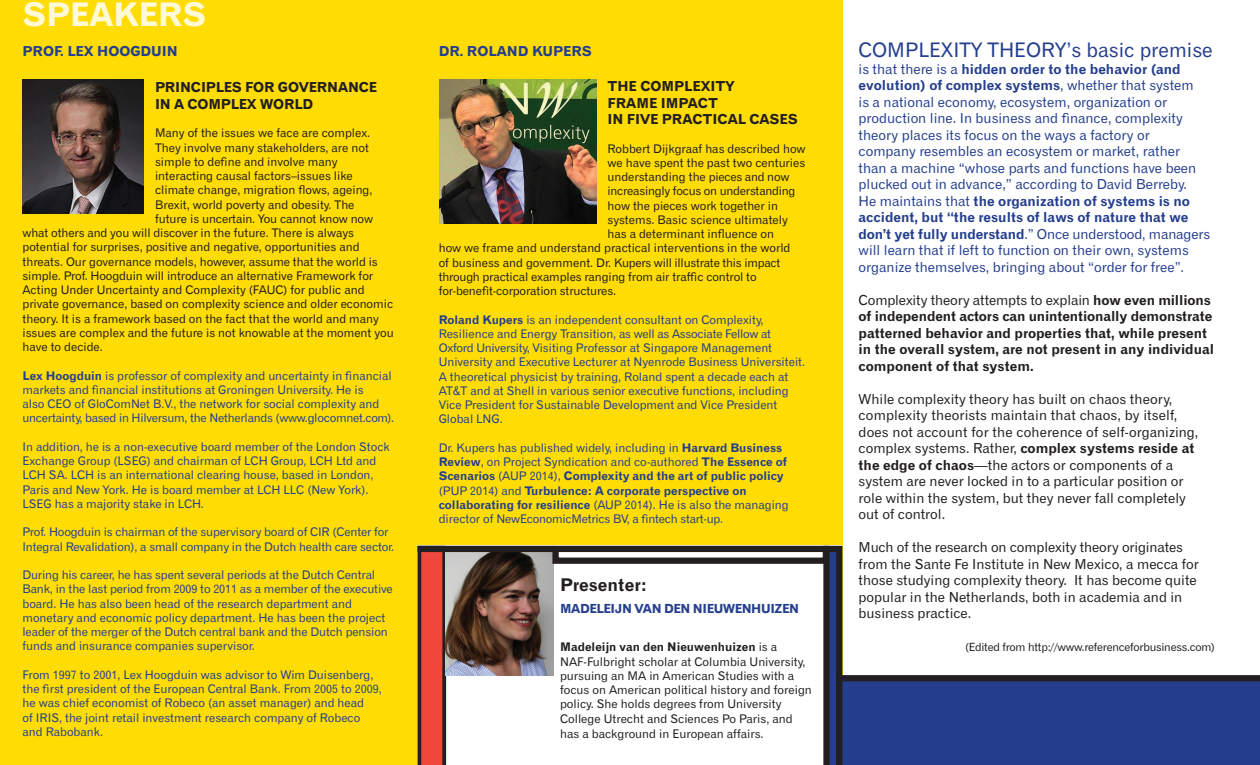
<style>
.page{position:relative;width:1260px;height:765px;background:#fff}
.page>*{position:absolute;margin:0;border:0;box-sizing:border-box;transform-origin:0 0}
.t1{font:32.5px "Gothic 720 BT Bold B";color:#fff}
.t2{font:20px "Gothic 720 BT Roman B";color:#253f8e}
.t3{font:17.5px "Gothic 720 BT Bold B";color:#231f20}
.t4{font:13.75px/16.5px "Gothic 720 BT Roman B";color:#231f20}
.t5{font:13.75px/16.5px "Gothic 720 BT Roman B";color:#253f8e}
.t6{font:13.75px/16.5px "Gothic 720 BT Bold B";color:#231f20}
.t7{font:13.75px/16.5px "Gothic 720 BT Bold B";color:#253f8e}
.t8{font:12.5px "Gothic 720 BT Bold B";letter-spacing:-.03em;color:#253f8e}
.t9{font:11.88px/14.2px "Gothic 720 BT Roman B";color:#253f8e}
.t10{font:11.88px/14.4px "Gothic 720 BT Roman B";color:#231f20}
.t11{font:11.88px/14.2px "Gothic 720 BT Roman B";letter-spacing:-.02em;color:#253f8e}
.t12{font:11.88px/14.2px "Gothic 720 BT Bold B";color:#253f8e}
.t13{font:11.88px "Gothic 720 BT Roman B";letter-spacing:-.02em;color:#231f20}
.t14{font:11.88px "Gothic 720 BT Bold B";color:#231f20}
.t15{font:11.25px "Gothic 720 BT Roman B";letter-spacing:-.02em;color:#231f20}
.s1{font-family:"Gothic 720 BT Bold B"}
.s2{font-family:"Gothic 720 BT Roman B"}
</style>
<div class="page">
<div style="left:0;top:0;width:842px;height:765px;background:#ffdc03"></div>
<img style="left:23px;top:80px;width:121px;height:133px">
<img style="left:439px;top:80px;width:157px;height:143px">
<div style="left:418px;top:546px;width:424px;height:219px;background:#fff"></div>
<svg style="left:418px;top:552px;width:28px;height:213px;background:#bf4038"></svg>
<img style="left:446px;top:552px;width:107px;height:124px">
<div style="left:418px;top:546px;width:135px;height:6px;background:#231f20"></div>
<div style="left:552px;top:546px;width:277px;height:18px;border:6px solid #231f20"></div>
<svg style="left:823px;top:546px;width:437px;height:219px"></svg>
<h1 class="t1" style="left:22px;top:-5px;width:185px">SPEAKERS</h1>
<p class="t7" style="left:22px;top:42px;width:157px">PROF. LEX HOOGDUIN</p>
<p class="t6" style="left:155px;top:79px;width:224px">PRINCIPLES FOR GOVERNANCE<br>IN A COMPLEX WORLD</p>
<p class="t10" style="left:155px;top:126px;width:217px">Many of the issues we face are complex.</p>
<p class="t10" style="left:155px;top:140px;width:215px">They involve many stakeholders, are not</p>
<p class="t10" style="left:155px;top:154px;width:184px">simple to define and involve many</p>
<p class="t10" style="left:155px;top:168px;width:199px">interacting causal factors–issues like</p>
<p class="t10" style="left:155px;top:183px;width:219px">climate change, migration flows, ageing,</p>
<p class="t10" style="left:155px;top:197px;width:201px">Brexit, world poverty and obesity. The</p>
<p class="t10" style="left:155px;top:211px;width:220px">future is uncertain. You cannot know now</p>
<p class="t10" style="left:22px;top:225px;width:333px">what others and you will discover in the future. There is always</p>
<p class="t10" style="left:22px;top:240px;width:339px">potential for surprises, positive and negative, opportunities and</p>
<p class="t10" style="left:22px;top:254px;width:357px">threats. Our governance models, however, assume that the world is</p>
<p class="t10" style="left:22px;top:268px;width:352px">simple. Prof. Hoogduin will introduce an alternative Framework for</p>
<p class="t10" style="left:22px;top:282px;width:344px">Acting Under Uncertainty and Complexity (FAUC) for public and</p>
<p class="t10" style="left:22px;top:297px;width:372px">private governance, based on complexity science and older economic</p>
<p class="t10" style="left:22px;top:311px;width:358px">theory. It is a framework based on the fact that the world and many</p>
<p class="t10" style="left:22px;top:325px;width:373px">issues are complex and the future is not knowable at the moment you</p>
<p class="t10" style="left:22px;top:339px;width:82px">have to decide.</p>
<p class="t9" style="left:22px;top:368px;width:373px"><span class="s1">Lex Hoogduin</span> is professor of complexity and uncertainty in financial markets and financial institutions at Groningen University. He is<br>also CEO of GloComNet B.V., the network for social complexity and uncertainty, based in Hilversum, the Netherlands (www.glocomnet.com).</p>
<p class="t9" style="left:22px;top:439px;width:369px">In addition, he is a non-executive board member of the London Stock Exchange Group (LSEG) and chairman of LCH Group, LCH Ltd and LCH SA. LCH is an international clearing house, based in London, Paris and New York. He is board member at LCH LLC (New York).<br>LSEG has a majority stake in LCH.</p>
<p class="t9" style="left:22px;top:525px;width:373px">Prof. Hoogduin is chairman of the supervisory board of CIR (Center for<br>Integral Revalidation), a small company in the Dutch health care sector.</p>
<p class="t9" style="left:22px;top:568px;width:372px">During his career, he has spent several periods at the Dutch Central Bank, in the last period from 2009 to 2011 as a member of the executive board. He has also been head of the research department and monetary and economic policy department. He has been the project leader of the merger of the Dutch central bank and the Dutch pension funds and insurance companies supervisor.</p>
<p class="t9" style="left:22px;top:667px;width:361px">From 1997 to 2001, Lex Hoogduin was advisor to Wim Duisenberg, the first president of the European Central Bank. From 2005 to 2009, he was chief economist of Robeco (an asset manager) and head<br>of IRIS, the joint retail investment research company of Robeco and Rabobank.</p>
<p class="t7" style="left:439px;top:43px;width:155px">DR. ROLAND KUPERS</p>
<p class="t6" style="left:608px;top:78px;width:192px">THE COMPLEXITY<br>FRAME IMPACT<br>IN FIVE PRACTICAL CASES</p>
<p class="t10" style="left:608px;top:141px;width:200px">Robbert Dijkgraaf has described how</p>
<p class="t10" style="left:608px;top:155px;width:199px">we have spent the past two centuries</p>
<p class="t10" style="left:608px;top:169px;width:183px">understanding the pieces and now</p>
<p class="t13" style="left:608px;top:184px;width:190px">increasingly focus on understanding</p>
<p class="t10" style="left:608px;top:198px;width:172px">how the pieces work together in</p>
<p class="t10" style="left:608px;top:212px;width:182px">systems. Basic science ultimately</p>
<p class="t10" style="left:608px;top:226px;width:168px">has a determinant influence on</p>
<p class="t10" style="left:439px;top:241px;width:353px">how we frame and understand practical interventions in the world</p>
<p class="t13" style="left:439px;top:255px;width:343px">of business and government. Dr. Kupers will illustrate this impact</p>
<p class="t10" style="left:439px;top:269px;width:319px">through practical examples ranging from air traffic control to</p>
<p class="t10" style="left:439px;top:283px;width:179px">for-benefit-corporation structures.</p>
<p class="t9" style="left:439px;top:312px;width:368px"><span class="s1">Roland Kupers</span> is an independent consultant on Complexity, Resilience and Energy Transition, as well as Associate Fellow at Oxford University, Visiting Professor at Singapore Management University and Executive Lecturer at Nyenrode Business Universiteit.<br>A theoretical physicist by training, Roland spent a decade each at AT&amp;T and at Shell in various senior executive functions, including Vice President for Sustainable Development and Vice President Global LNG.</p>
<p class="t9" style="left:439px;top:440px;width:350px">Dr. Kupers has published widely, including in <span class="s1">Harvard Business<br>Review</span>, on Project Syndication and co-authored <span class="s1">The Essence of</span></p>
<p class="t12" style="left:439px;top:469px;width:347px">Scenarios <span class="s2">(AUP 2014),</span> Complexity and the art of public policy <span class="s2">(PUP 2014) and</span> Turbulence: A corporate perspective on</p>
<p class="t11" style="left:439px;top:497px;width:352px"><span class="s1">collaborating for resilience</span> (AUP 2014). He is also the managing director of NewEconomicMetrics BV, a fintech start-up.</p>
<h3 class="t3" style="left:560px;top:574px;width:88px">Presenter:</h3>
<p class="t8" style="left:560px;top:601px;width:241px">MADELEIJN VAN DEN NIEUWENHUIZEN</p>
<p class="t14" style="left:560px;top:640px;width:219px">Madeleijn van den Nieuwenhuizen <span class="s2">is a</span></p>
<p class="t10" style="left:560px;top:654px;width:253px">NAF-Fulbright scholar at Columbia University, pursuing an MA in American Studies with a focus on American political history and foreign policy. She holds degrees from University College Utrecht and Sciences Po Paris, and has a background in European affairs.</p>
<h2 class="t2" style="left:859px;top:38px;width:356px">COMPLEXITY THEORY’s basic premise</h2>
<p class="t7" style="left:859px;top:61px;width:337px"><span class="s2">is that there is a</span> hidden order to the behavior (and evolution) of complex systems<span class="s2">, whether that system</span></p>
<p class="t5" style="left:859px;top:94px;width:339px">is a national economy, ecosystem, organization or production line. In business and finance, complexity theory places its focus on the ways a factory or company resembles an ecosystem or market, rather than a machine “whose parts and functions have been plucked out in advance,” according to David Berreby.</p>
<p class="t7" style="left:859px;top:193px;width:333px"><span class="s2">He maintains that</span> the organization of systems is no accident, but “the results of laws of nature that we</p>
<p class="t5" style="left:859px;top:226px;width:353px"><span class="s1">don’t yet fully understand</span>.” Once understood, managers will learn that if left to function on their own, systems organize themselves, bringing about “order for free”.</p>
<p class="t4" style="left:859px;top:292px;width:354px">Complexity theory attempts to explain <span class="s1">how even millions</span></p>
<p class="t6" style="left:859px;top:308px;width:357px">of independent actors can unintentionally demonstrate patterned behavior and properties that, while present in the overall system, are not present in any individual component of that system.</p>
<p class="t4" style="left:859px;top:391px;width:341px">While complexity theory has built on chaos theory, complexity theorists maintain that chaos, by itself, does not account for the coherence of self-organizing, complex systems. Rather, <span class="s1">complex systems reside at the edge of chaos</span>—the actors or components of a system are never locked in to a particular position or role within the system, but they never fall completely out of control.</p>
<p class="t4" style="left:859px;top:539px;width:342px">Much of the research on complexity theory originates from the Sante Fe Institute in New Mexico, a mecca for those studying complexity theory. It has become quite popular in the Netherlands, both in academia and in business practice.</p>
<p class="t15" style="left:965px;top:640px;width:251px">(Edited from http://www.referenceforbusiness.com)</p>
</div>
